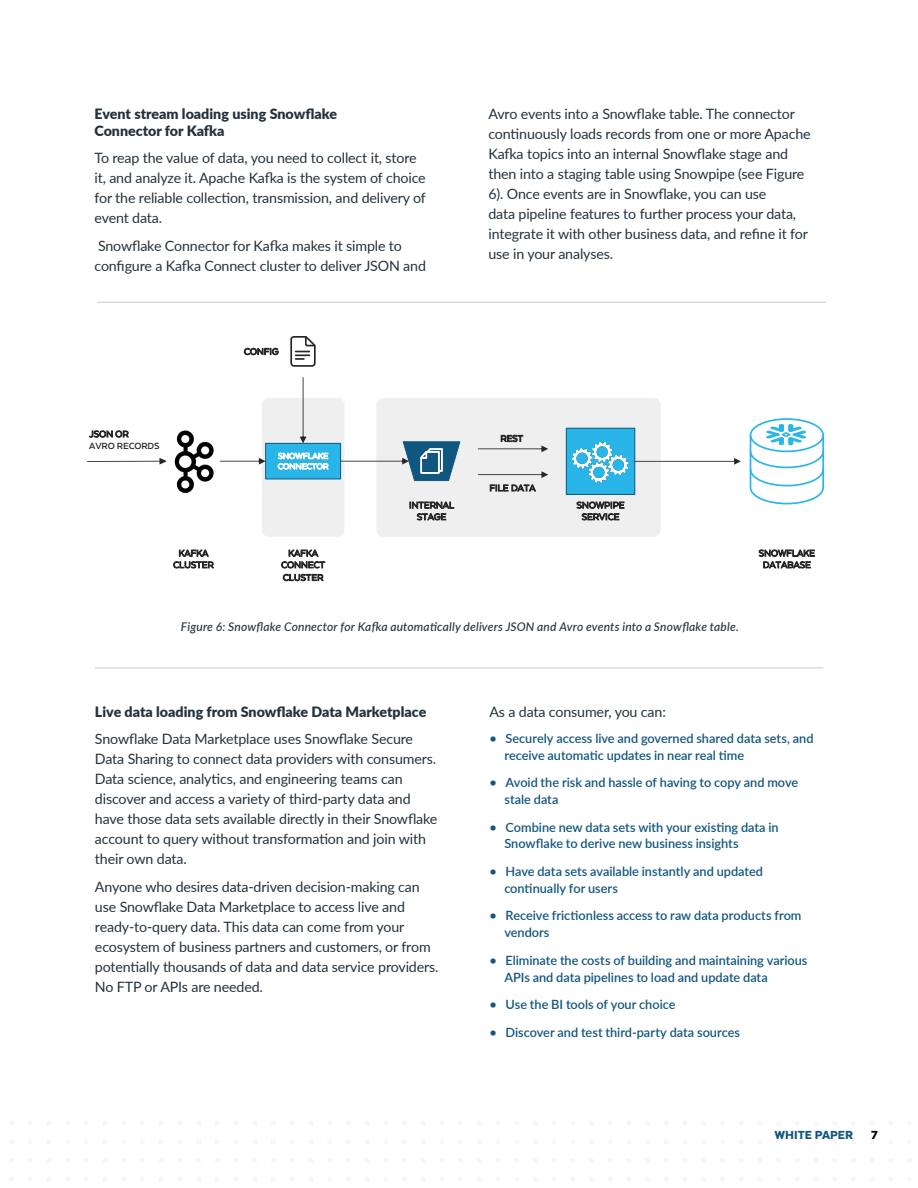
<style>
.page{position:relative;width:918px;height:1188px;background:#fff}
.page>*{position:absolute;margin:0;border:0;box-sizing:border-box;transform-origin:0 0}
.body{font:14.25px/20px "Lato";letter-spacing:-.01em;color:#24323d}
.body_subhead{font:900 14.25px/16.5px "Lato";color:#24323d}
.t1{font:900 13.5px "Texta";color:#11567f}
.t2{font:900 13.5px "Texta";color:#000}
.bullet{font:600 12.75px/16.8px "Lato";color:#13567f}
.body-2{font:italic 500 12px "Lato";letter-spacing:.015em;color:#24323d}
.t3{font:10.35px/11.7px "Texta";letter-spacing:-.005em;color:#262626;text-align:center}
.t4{font:700 10.35px/11.7px "Texta";letter-spacing:-.01em;color:#262626}
.t5{font:9.3px/10.4px "Texta";letter-spacing:-.015em;color:#fff}
.s1{font-weight:400}
</style>
<div class="page">
<svg style="left:87px;top:458px;width:79px;height:7px"></svg>
<div style="left:262px;top:398px;width:82px;height:139px;background:#efefef;border-radius:7px"></div>
<div style="left:266px;top:443px;width:75px;height:36px;background:#29b5e8"></div>
<div style="left:265px;top:443px;width:76px;height:36px;border:1px solid #105780"></div>
<svg style="left:290px;top:336px;width:26px;height:31px"></svg>
<svg style="left:220px;top:458px;width:46px;height:7px"></svg>
<svg style="left:300px;top:377px;width:6px;height:66px"></svg>
<div style="left:376px;top:398px;width:285px;height:139px;background:#efefef;border-radius:8px"></div>
<div style="left:566px;top:428px;width:69px;height:66px;background:#29b5e8"></div>
<div style="left:566px;top:428px;width:69px;height:67px;border:1px solid #105780"></div>
<img style="left:571px;top:441px;width:58px;height:42px">
<div style="left:750px;top:418px;width:74px;height:34px;border:2px solid #29b5e8;border-radius:50%"></div>
<svg style="left:749px;top:424px;width:76px;height:81px"></svg>
<svg style="left:341px;top:441px;width:120px;height:40px"></svg>
<svg style="left:478px;top:471px;width:70px;height:7px"></svg>
<svg style="left:478px;top:445px;width:70px;height:7px"></svg>
<svg style="left:635px;top:458px;width:106px;height:7px"></svg>
<img style="left:166px;top:430px;width:48px;height:64px">
<hr style="left:97px;top:302px;width:729px;height:1px;background:#8a999e">
<hr style="left:94px;top:668px;width:730px;height:1px;background:#8a999e">
<p class="body_subhead" style="left:94px;top:105px;width:244px">Event stream loading using Snowflake<br>Connector for Kafka</p>
<p class="body" style="left:94px;top:147px;width:333px">To reap the value of data, you need to collect it, store it, and analyze it. Apache Kafka is the system of choice for the reliable collection, transmission, and delivery of event data.</p>
<p class="body" style="left:94px;top:235px;width:333px">Snowflake Connector for Kafka makes it simple to configure a Kafka Connect cluster to deliver JSON and</p>
<p class="t4" style="left:89px;top:428px;width:72px"><span class="s1">JSON OR<br></span>AVRO RECORDS</p>
<p class="t3" style="left:244px;top:346px;width:36px">CONFIG</p>
<p class="t5" style="left:278px;top:451px;width:52px">SNOWFLAKE<br>CONNECTOR</p>
<p class="t3" style="left:173px;top:547px;width:42px">KAFKA<br>CLUSTER</p>
<p class="t3" style="left:281px;top:547px;width:45px">KAFKA<br>CONNECT</p>
<p class="t3" style="left:283px;top:572px;width:42px">CLUSTER</p>
<p class="t3" style="left:409px;top:499px;width:47px">INTERNAL<br>STAGE</p>
<p class="body" style="left:488px;top:104px;width:324px">Avro events into a Snowflake table. The connector continuously loads records from one or more Apache Kafka topics into an internal Snowflake stage and then into a staging table using Snowpipe (see Figure 6). Once events are in Snowflake, you can use<br>data pipeline features to further process your data, integrate it with other business data, and refine it for use in your analyses.</p>
<p class="t3" style="left:500px;top:432px;width:24px">REST</p>
<p class="t3" style="left:489px;top:482px;width:48px">FILE DATA</p>
<p class="t3" style="left:577px;top:499px;width:49px">SNOWPIPE<br>SERVICE</p>
<p class="t3" style="left:759px;top:547px;width:58px">SNOWFLAKE<br>DATABASE</p>
<p class="body-2" style="left:181px;top:618px;width:559px">Figure 6: Snowflake Connector for Kafka automatically delivers JSON and Avro events into a Snowflake table.</p>
<p class="body_subhead" style="left:95px;top:703px;width:333px">Live data loading from Snowflake Data Marketplace</p>
<p class="body" style="left:95px;top:728px;width:344px">Snowflake Data Marketplace uses Snowflake Secure Data Sharing to connect data providers with consumers.<br>Data science, analytics, and engineering teams can discover and access a variety of third-party data and have those data sets available directly in their Snowflake account to query without transformation and join with their own data.</p>
<p class="body" style="left:95px;top:877px;width:345px">Anyone who desires data-driven decision-making can use Snowflake Data Marketplace to access live and ready-to-query data. This data can come from your ecosystem of business partners and customers, or from potentially thousands of data and data service providers.<br>No FTP or APIs are needed.</p>
<p class="body" style="left:489px;top:701px;width:178px">As a data consumer, you can:</p>
<p class="bullet" style="left:504px;top:729px;width:311px;text-indent:-15px">• Securely access live and governed shared data sets, and receive automatic updates in near real time</p>
<p class="bullet" style="left:504px;top:774px;width:295px;text-indent:-15px">• Avoid the risk and hassle of having to copy and move stale data</p>
<p class="bullet" style="left:504px;top:818px;width:276px;text-indent:-15px">• Combine new data sets with your existing data in<br>Snowflake to derive new business insights</p>
<p class="bullet" style="left:504px;top:862px;width:260px;text-indent:-15px">• Have data sets available instantly and updated continually for users</p>
<p class="bullet" style="left:504px;top:907px;width:299px;text-indent:-15px">• Receive frictionless access to raw data products from vendors</p>
<p class="bullet" style="left:504px;top:951px;width:305px;text-indent:-15px">• Eliminate the costs of building and maintaining various<br>APIs and data pipelines to load and update data</p>
<p class="bullet" style="left:489px;top:996px;width:188px">• Use the BI tools of your choice</p>
<p class="bullet" style="left:489px;top:1023px;width:252px">• Discover and test third-party data sources</p>
<p class="t1" style="left:774px;top:1128px;width:80px">WHITE PAPER</p>
<p class="t2" style="left:871px;top:1128px;width:8px">7</p>
</div>
